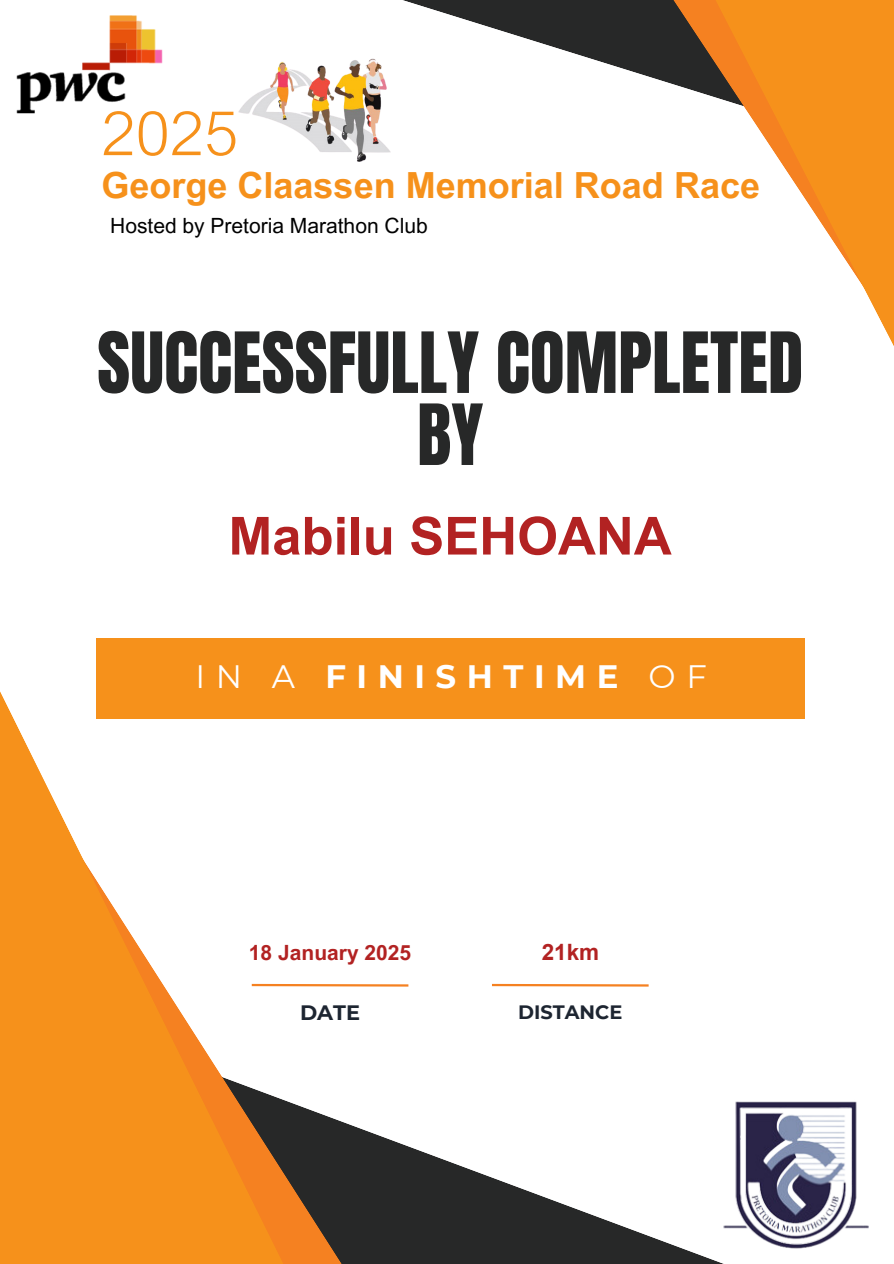
<style>
.page{position:relative;width:894px;height:1264px;background:#fff}
.page>*{position:absolute;margin:0;border:0;box-sizing:border-box;transform-origin:0 0}
.t1{font:71.55px/72px "Anton";color:#272828;text-align:center}
.t2{font:300 61.5px "Arial Nova";color:#f6911b}
.t3{font:700 52.5px "Arial";color:#b22222}
.t4{font:700 36px "Arial MT Pro";color:#f6911b}
.t5{font:700 32.4px "Montserrat";letter-spacing:.325em;color:#fff}
.t6{font:700 22.5px "Arial";color:#b22222}
.t7{font:21px "Arial MT Pro";color:#000}
.t8{font:700 21px "Arial MT Pro";color:#b22222}
.t9{font:700 20.85px "Montserrat";color:#1d2531}
.t10{font:700 19.35px "Montserrat";color:#1d2531}
.s1{font-weight:400}
</style>
<div class="page">
<svg style="left:403px;top:0;width:217px;height:68px;fill:#272828"></svg>
<svg style="left:620px;top:0;width:71px;height:90px;background:#494642"></svg>
<svg style="left:691px;top:0;width:202px;height:344px"></svg>
<div style="left:96px;top:638px;width:708px;height:80px;background:#f6911b"></div>
<svg style="left:354px;top:1126px;width:367px;height:137px;fill:#272828"></svg>
<svg style="left:307px;top:718px;width:47px;height:545px"></svg>
<svg style="left:0;top:691px;width:307px;height:572px;fill:#f69121"></svg>
<svg style="left:492px;top:983px;width:157px;height:4px"></svg>
<svg style="left:249px;top:982px;width:160px;height:5px"></svg>
<img style="left:16px;top:15px;width:147px;height:99px">
<img style="left:683px;top:1101px;width:186px;height:157px">
<img style="left:238px;top:18px;width:174px;height:144px">
<p class="t2" style="left:101px;top:95px;width:138px">2025</p>
<h1 class="t4" style="left:101px;top:172px;width:660px">George Claassen Memorial Road Race</h1>
<h4 class="t7" style="left:110px;top:218px;width:319px">Hosted by Pretoria Marathon Club</h4>
<p class="t1" style="left:97px;top:328px;width:707px">SUCCESSFULLY COMPLETED<br>BY</p>
<h3 class="t3" style="left:228px;top:507px;width:444px">Mabilu SEHOANA</h3>
<p class="t5" style="left:195px;top:657px;width:512px"><span class="s1">IN A</span> FINISHTIME <span class="s1">OF</span></p>
<h6 class="t8" style="left:249px;top:944px;width:164px">18 January 2025</h6>
<p class="t6" style="left:541px;top:939px;width:59px">21km</p>
<h2 class="t9" style="left:300px;top:1000px;width:61px">DATE</h2>
<h3 class="t10" style="left:518px;top:1000px;width:106px">DISTANCE</h3>
</div>
